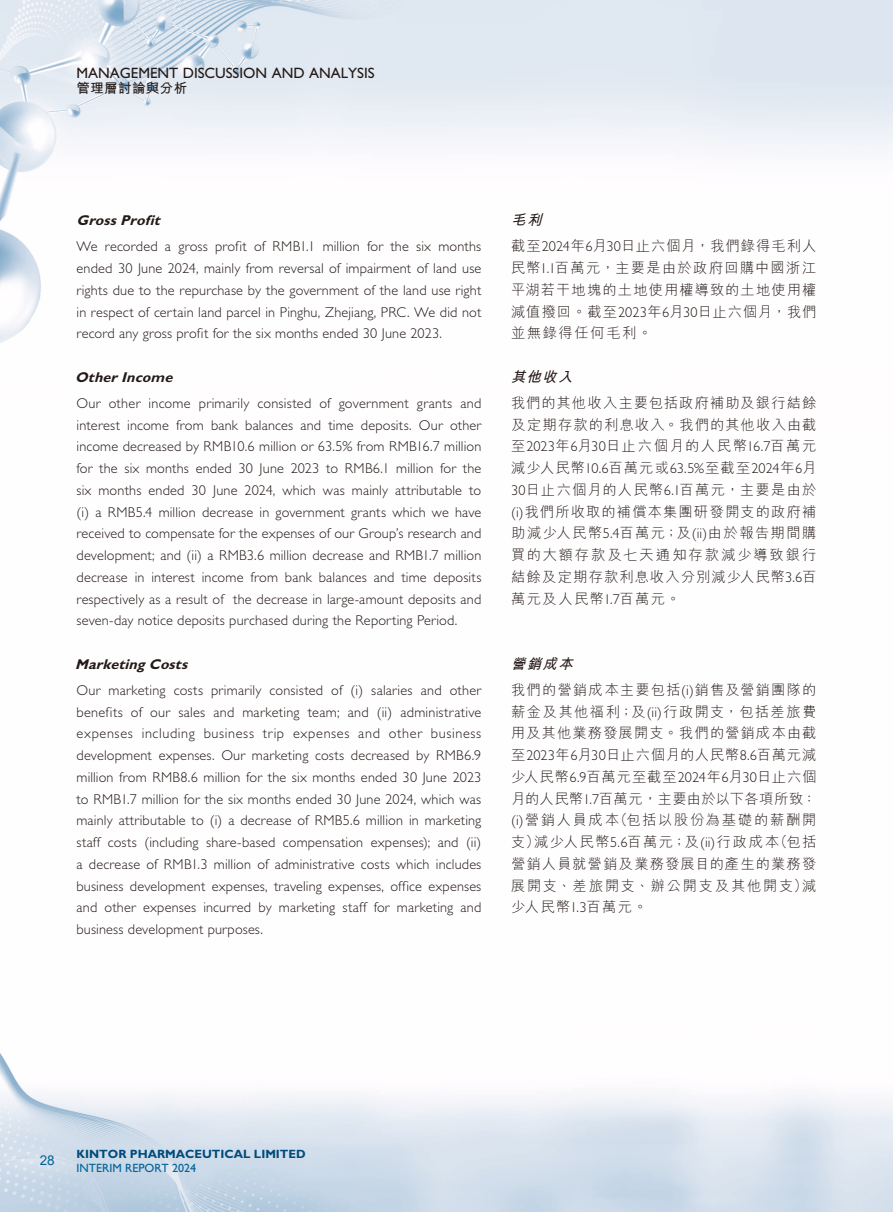
<style>
.page{position:relative;width:893px;height:1212px;background:#fff}
.page>*{position:absolute;margin:0;border:0;box-sizing:border-box;transform-origin:0 0}
.t1{font:15px "Gill Sans Std";color:#231916}
.t2{font:300 14.25px/21.8px "Gill Sans Std";letter-spacing:.01em;color:#231916;text-align:justify}
.t3{font:300 14.25px/21.8px "M Hei HK";letter-spacing:.09em;color:#231916;text-align:justify}
.t4{font:italic 700 14.25px "Gill Sans Std";color:#231916}
.t5{font:300 14.25px/26px "M Hei HK";letter-spacing:.07em;color:#231916}
.t6{font:italic 700 14.25px "M Hei HK";color:#231916}
.t7{font:700 13.5px "M Hei HK";letter-spacing:.03em;color:#231916}
.t8{font:13.5px "Arial";color:#006198}
.t9{font:700 12px "Gill Sans Std";color:#004b7b}
.t10{font:12px "Gill Sans Std";color:#006198}
.s1{font-weight:700;font-style:italic}
.s2{font-family:"Gill Sans Std"}
</style>
<div class="page">
<img style="left:0;top:0;width:893px;height:1212px">
<p class="t1" style="left:77px;top:65px;width:300px">MANAGEMENT DISCUSSION AND ANALYSIS</p>
<p class="t7" style="left:77px;top:78px;width:112px">管理層討論與分析</p>
<p class="t4" style="left:77px;top:212px;width:89px">GrossProfit</p>
<p class="t2" style="left:77px;top:236px;width:406px">We recorded a gross profit of RMB1.1 million for the six months ended 30 June 2024, mainly from reversal of impairment of land use rights due to the repurchase by the government of the land use right in respect of certain land parcel in Pinghu, Zhejiang, PRC. We did not record any gross profit for the six months ended 30 June 2023.</p>
<p class="t4" style="left:75px;top:369px;width:103px">OtherIncome</p>
<p class="t2" style="left:77px;top:392px;width:406px">Our other income primarily consisted of government grants and interest income from bank balances and time deposits. Our other income decreased by RMB10.6 million or 63.5% from RMB16.7 million for the six months ended 30 June 2023 to RMB6.1 million for the six months ended 30 June 2024, which was mainly attributable to (i) a RMB5.4 million decrease in government grants which we have received to compensate for the expenses of our Group’s research and development; and (ii) a RMB3.6 million decrease and RMB1.7 million decrease in interest income from bank balances and time deposits respectively as a result of the decrease in large-amount deposits and seven-day notice deposits purchased during the Reporting Period.</p>
<p class="t4" style="left:75px;top:656px;width:118px">MarketingCosts</p>
<p class="t2" style="left:77px;top:679px;width:406px">Our marketing costs primarily consisted of (i) salaries and other benefits of our sales and marketing team; and (ii) administrative expenses including business trip expenses and other business development expenses. Our marketing costs decreased by RMB6.9 million from RMB8.6 million for the six months ended 30 June 2023 to RMB1.7 million for the six months ended 30 June 2024, which was mainly attributable to (i) a decrease of RMB5.6 million in marketing staff costs (including share-based compensation expenses); and (ii) a decrease of RMB1.3 million of administrative costs which includes business development expenses, traveling expenses, office expenses and other expenses incurred by marketing staff for marketing and business development purposes.</p>
<p class="t5" style="left:511px;top:207px;width:307px"><span class="s1">毛利<br></span>截至<span class="s2">2024</span>年<span class="s2">6</span>月<span class="s2">30</span>日止六個月，我們錄得毛利人</p>
<p class="t3" style="left:511px;top:257px;width:307px">民幣<span class="s2">1.1</span>百萬元，主要是由於政府回購中國浙江平湖若干地塊的土地使用權導致的土地使用權減值撥回。截至<span class="s2">2023</span>年<span class="s2">6</span>月<span class="s2">30</span>日止六個月，我們並無錄得任何毛利。</p>
<p class="t6" style="left:511px;top:366px;width:68px">其他收入</p>
<p class="t3" style="left:511px;top:392px;width:307px">我們的其他收入主要包括政府補助及銀行結餘及定期存款的利息收入。我們的其他收入由截至<span class="s2">2023</span>年<span class="s2">6</span>月<span class="s2">30</span>日止六個月的人民幣<span class="s2">16.7</span>百萬元減少人民幣<span class="s2">10.6</span>百萬元或<span class="s2">63.5%</span>至截至<span class="s2">2024</span>年<span class="s2">6</span>月<span class="s2">30</span>日止六個月的人民幣<span class="s2">6.1</span>百萬元，主要是由於<span class="s2">(i)</span>我們所收取的補償本集團研發開支的政府補助減少人民幣<span class="s2">5.4</span>百萬元；及<span class="s2">(ii)</span>由於報告期間購買的大額存款及七天通知存款減少導致銀行結餘及定期存款利息收入分別減少人民幣<span class="s2">3.6</span>百萬元及人民幣<span class="s2">1.7</span>百萬元。</p>
<p class="t3" style="left:511px;top:650px;width:307px;line-height:26px"><span class="s1">營銷成本<br></span>我們的營銷成本主要包括<span class="s2">(i)</span>銷售及營銷團隊的</p>
<p class="t3" style="left:511px;top:700px;width:307px">薪金及其他福利；及<span class="s2">(ii)</span>行政開支，包括差旅費用及其他業務發展開支。我們的營銷成本由截至<span class="s2">2023</span>年<span class="s2">6</span>月<span class="s2">30</span>日止六個月的人民幣<span class="s2">8.6</span>百萬元減少人民幣<span class="s2">6.9</span>百萬元至截至<span class="s2">2024</span>年<span class="s2">6</span>月<span class="s2">30</span>日止六個月的人民幣<span class="s2">1.7</span>百萬元，主要由於以下各項所致：<span class="s2">(i)</span>營銷人員成本（包括以股份為基礎的薪酬開支）減少人民幣<span class="s2">5.6</span>百萬元；及<span class="s2">(ii)</span>行政成本（包括營銷人員就營銷及業務發展目的產生的業務發展開支、差旅開支、辦公開支及其他開支）減少人民幣<span class="s2">1.3</span>百萬元。</p>
<p class="t8" style="left:40px;top:1150px;width:17px">28</p>
<p class="t9" style="left:77px;top:1147px;width:231px">KINTOR PHARMACEUTICAL LIMITED</p>
<p class="t10" style="left:77px;top:1161px;width:121px">INTERIM REPORT 2024</p>
</div>
